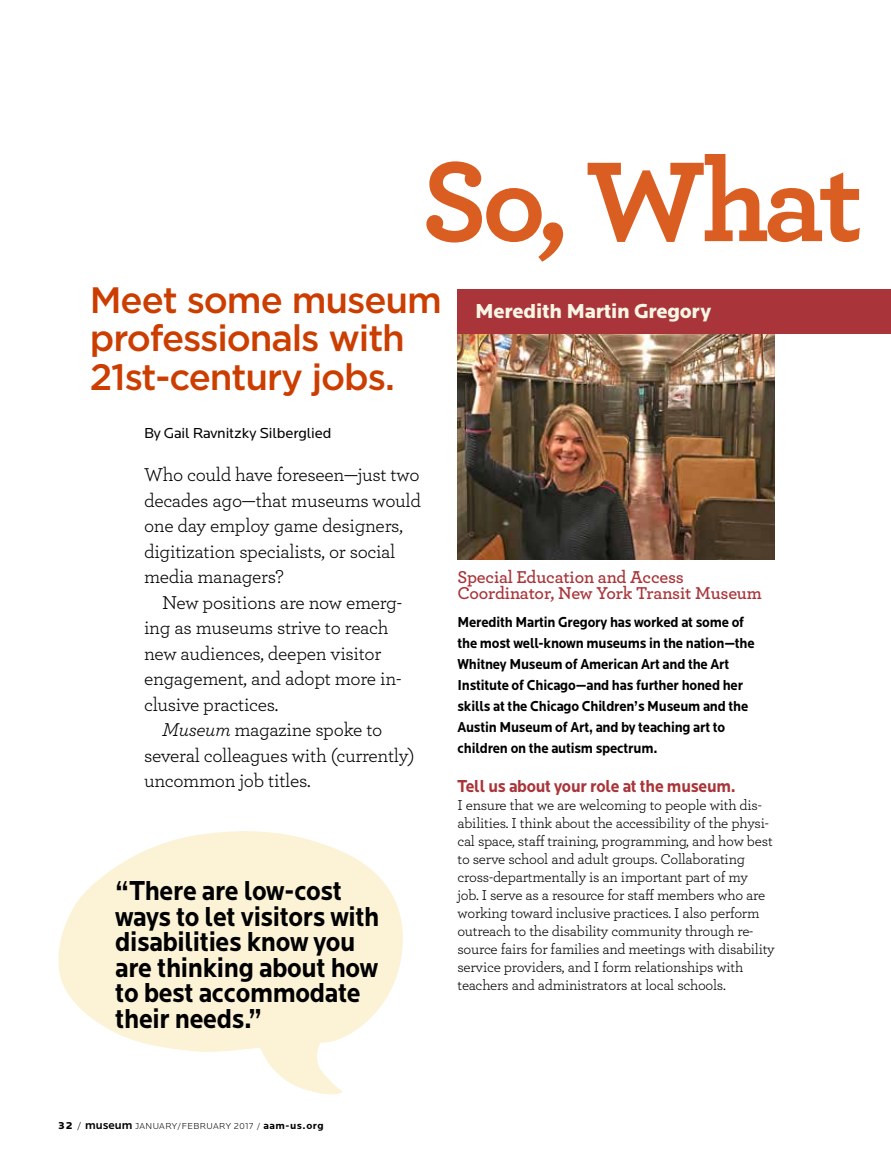
<style>
.page{position:relative;width:891px;height:1175px;background:#fff}
.page>*{position:absolute;margin:0;border:0;box-sizing:border-box;transform-origin:0 0}
.t1{font:700 118.95px "Archer";letter-spacing:-.045em;color:#da5e21}
.t2{font:500 36.75px/38.5px "Gotham";letter-spacing:-.03em;color:#cc3d00}
.t3{font:700 28.5px/25.5px "Locator";letter-spacing:-.015em;color:#000;scale:.9 1}
.t4{font:900 21px "Locator";letter-spacing:-.015em;color:#f7f5e4}
.t5{font:19.5px "Archer";letter-spacing:-.015em;color:#000}
.t6{font:600 18px/16.5px "Archer";letter-spacing:-.01em;color:#a93439}
.t7{font:700 18px "Locator";letter-spacing:-.015em;color:#a93439;scale:.9 1}
.t8{font:15px/18px "Archer";letter-spacing:-.015em;color:#000}
.t9{font:700 15px/21px "Locator";letter-spacing:-.015em;color:#000;scale:.9 1}
.t10{font:15px "Locator";letter-spacing:-.01em;color:#000}
.t11{font:300 9px "Locator";letter-spacing:.045em;color:#000}
.s1{font-style:italic}
.s2{font-weight:900;font-size:10.5px}
.s3{font-size:10.5px}
.s4{font-weight:500;font-size:12px}
.s5{font-weight:700;font-size:10.5px}
</style>
<div class="page">
<svg style="left:58px;top:831px;width:345px;height:264px;fill:#fcf2d6"></svg>
<img style="left:458px;top:334px;width:317px;height:225px">
<div style="left:458px;top:289px;width:433px;height:45px;background:#a93439"></div>
<p class="t1" style="left:422px;top:108px;width:443px">So, What</p>
<h2 class="t2" style="left:90px;top:280px;width:354px">Meet some museum professionals with<br>21st-century jobs.</h2>
<h3 class="t10" style="left:144px;top:425px;width:189px">By Gail Ravnitzky Silberglied</h3>
<p class="t5" style="left:144px;top:461px;width:277px">Who could have foreseen—just two</p>
<p class="t5" style="left:144px;top:487px;width:279px">decades ago—that museums would</p>
<p class="t5" style="left:144px;top:512px;width:260px">one day employ game designers,</p>
<p class="t5" style="left:144px;top:538px;width:253px">digitization specialists, or social</p>
<p class="t5" style="left:144px;top:563px;width:141px">media managers?</p>
<p class="t5" style="left:162px;top:589px;width:241px">New positions are now emerg-</p>
<p class="t5" style="left:144px;top:614px;width:246px">ing as museums strive to reach</p>
<p class="t5" style="left:144px;top:640px;width:239px">new audiences, deepen visitor</p>
<p class="t5" style="left:144px;top:665px;width:258px">engagement, and adopt more in-</p>
<p class="t5" style="left:144px;top:691px;width:136px">clusive practices.</p>
<p class="t5" style="left:162px;top:716px;width:222px"><span class="s1">Museum</span> magazine spoke to</p>
<p class="t5" style="left:144px;top:742px;width:272px">several colleagues with (currently)</p>
<p class="t5" style="left:144px;top:767px;width:168px">uncommon job titles.</p>
<p class="t4" style="left:475px;top:299px;width:238px">Meredith Martin Gregory</p>
<h2 class="t6" style="left:458px;top:567px;width:306px">Special Education and Access<br>Coordinator, New York Transit Museum</h2>
<p class="t9" style="left:458px;top:611px;width:332px">Meredith Martin Gregory has worked at some of the most well-known museums in the nation—the Whitney Museum of American Art and the Art Institute of Chicago—and has further honed her skills at the Chicago Children’s Museum and the Austin Museum of Art, and by teaching art to children on the autism spectrum.</p>
<h3 class="t7" style="left:458px;top:776px;width:311px">Tell us about your role at the museum.</h3>
<p class="t8" style="left:458px;top:795px;width:319px">I ensure that we are welcoming to people with dis&shy;abilities. I think about the accessibility of the physi&shy;cal space, staff training, programming, and how best to serve school and adult groups. Collaborating cross-departmentally is an important part of my<br>job. I serve as a resource for staff members who are working toward inclusive practices. I also perform outreach to the disability community through re&shy;source fairs for families and meetings with disability service providers, and I form relationships with teachers and administrators at local schools.</p>
<h2 class="t3" style="left:115px;top:878px;width:295px">“There are low-cost ways to let visitors with disabilities know you are thinking about how to best accommodate their needs.”</h2>
<h1 class="t11" style="left:58px;top:1121px;width:267px"><span class="s2">32</span> <span class="s3">/</span> <span class="s4">museum</span> JANUARY/FEBRUARY 2017 / <span class="s5">aam-us.org</span></h1>
</div>
